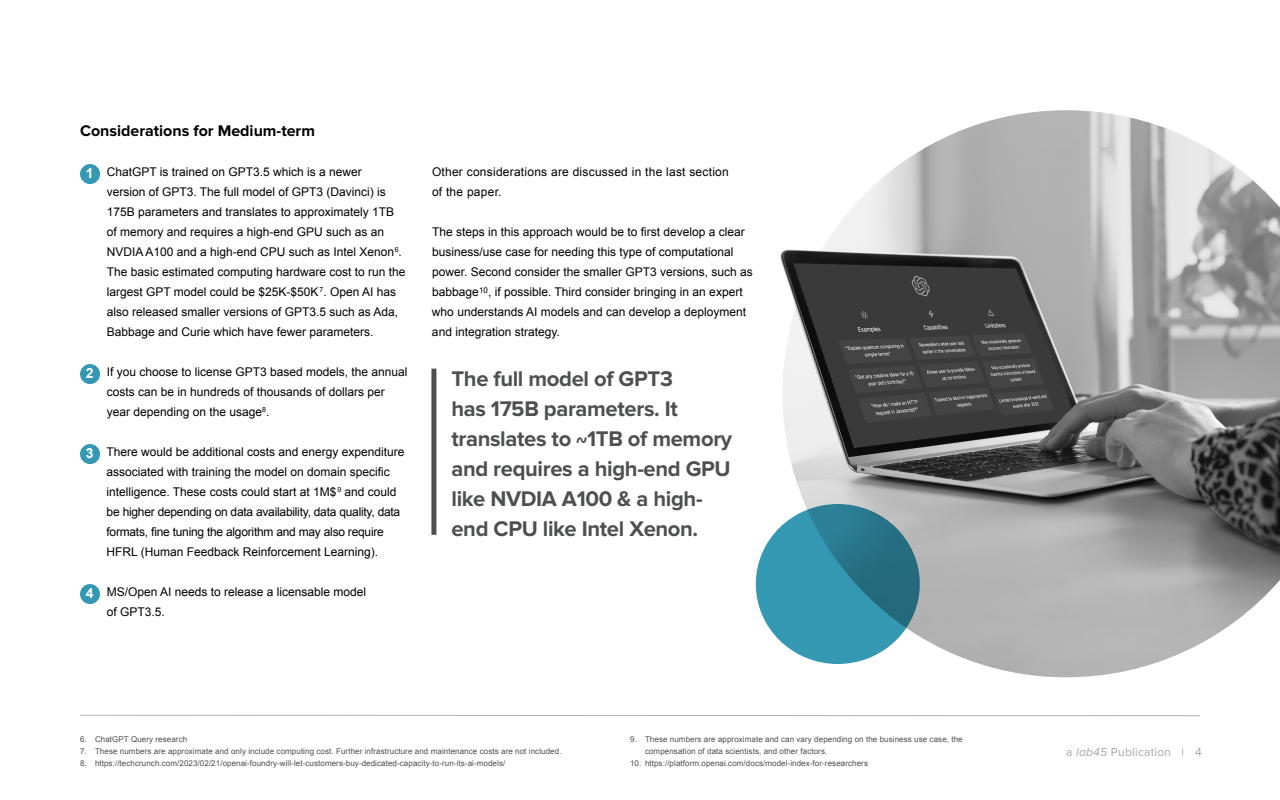
<style>
.page{position:relative;width:1280px;height:800px;background:#fff}
.page>*{position:absolute;margin:0;border:0;box-sizing:border-box;transform-origin:0 0}
.t1{font:700 22px/30px "Proxima Nova";letter-spacing:-.015em;color:#4e4f4f}
.t2{font:700 16px "Proxima Nova";color:#000}
.t3{font:12px/20px "Arial";color:#000}
.t4{font:12px/20px "Arial";letter-spacing:.02em;color:#000}
.t5{font:12px "Proxima Nova";letter-spacing:.02em;color:#a7a7a7}
.t6{font:8px/12px "Arial";letter-spacing:.01em;color:#4e4f4f}
.s1{font-weight:700;font-size:14px;color:#fff}
.s2{font-style:italic}
</style>
<div class="page">
<div style="left:80px;top:164px;width:20px;height:20px;background:#3498b3;border-radius:50%"></div>
<div style="left:80px;top:364px;width:20px;height:20px;background:#3498b3;border-radius:50%"></div>
<div style="left:80px;top:444px;width:20px;height:20px;background:#3498b3;border-radius:50%"></div>
<div style="left:80px;top:584px;width:20px;height:20px;background:#3498b3;border-radius:50%"></div>
<div style="left:431px;top:369px;width:5px;height:166px;background:#4e4f4f"></div>
<svg style="left:80px;top:715px;width:1120px;height:1px"></svg>
<img style="left:755px;top:110px;width:525px;height:567px">
<svg style="left:756px;top:504px;width:164px;height:160px;fill:#3498b3"></svg>
<h2 class="t2" style="left:80px;top:121px;width:236px">Considerations for Medium-term</h2>
<p class="t3" style="left:107px;top:162px;width:300px;text-indent:-21px"><span class="s1">1</span> ChatGPT is trained on GPT3.5 which is a newer<br>version of GPT3. The full model of GPT3 (Davinci) is 175B parameters and translates to approximately 1TB of memory and requires a high-end GPU such as an NVDIA A100 and a high-end CPU such as Intel Xenon<sup>6</sup>.<br>The basic estimated computing hardware cost to run the largest GPT model could be $25K-$50K<sup>7</sup>. Open AI has also released smaller versions of GPT3.5 such as Ada, Babbage and Curie which have fewer parameters.</p>
<p class="t3" style="left:107px;top:362px;width:302px;text-indent:-21px"><span class="s1">2</span> If you choose to license GPT3 based models, the annual costs can be in hundreds of thousands of dollars per year depending on the usage<sup>8</sup>.</p>
<p class="t3" style="left:106px;top:442px;width:300px;text-indent:-21px"><span class="s1">3</span> There would be additional costs and energy expenditure associated with training the model on domain specific intelligence. These costs could start at 1M$<sup>9</sup> and could be higher depending on data availability, data quality, data formats, fine tuning the algorithm and may also require HFRL (Human Feedback Reinforcement Learning).</p>
<p class="t3" style="left:107px;top:582px;width:261px;text-indent:-21px"><span class="s1">4</span> MS/Open AI needs to release a licensable model of GPT3.5.</p>
<p class="t4" style="left:432px;top:162px;width:298px">Other considerations are discussed in the last section of the paper.</p>
<p class="t3" style="left:432px;top:222px;width:322px">The steps in this approach would be to first develop a clear business/use case for needing this type of computational power. Second consider the smaller GPT3 versions, such as babbage<sup>10</sup>, if possible. Third consider bringing in an expert who understands AI models and can develop a deployment and integration strategy.</p>
<h1 class="t1" style="left:451px;top:364px;width:282px">The full model of GPT3<br>has 175B parameters. It translates to ~1TB of memory and requires a high-end GPU like NVDIA A100 &amp; a high&shy;end CPU like Intel Xenon.</h1>
<p class="t6" style="left:80px;top:733px;width:109px">6. ChatGPT Query research</p>
<p class="t6" style="left:80px;top:745px;width:483px">7. These numbers are approximate and only include computing cost. Further infrastructure and maintenance costs are not included.</p>
<p class="t6" style="left:80px;top:757px;width:427px">8. https://techcrunch.com/2023/02/21/openai-foundry-will-let-customers-buy-dedicated-capacity-to-run-its-ai-models/</p>
<p class="t6" style="left:645px;top:733px;width:319px;text-indent:-15px">9. These numbers are approximate and can vary depending on the business use case, the compensation of data scientists, and other factors.</p>
<p class="t6" style="left:630px;top:757px;width:240px">10. https://platform.openai.com/docs/model-index-for-researchers</p>
<p class="t5" style="left:1066px;top:746px;width:137px">a <span class="s2">lab45</span> Publication | 4</p>
</div>
